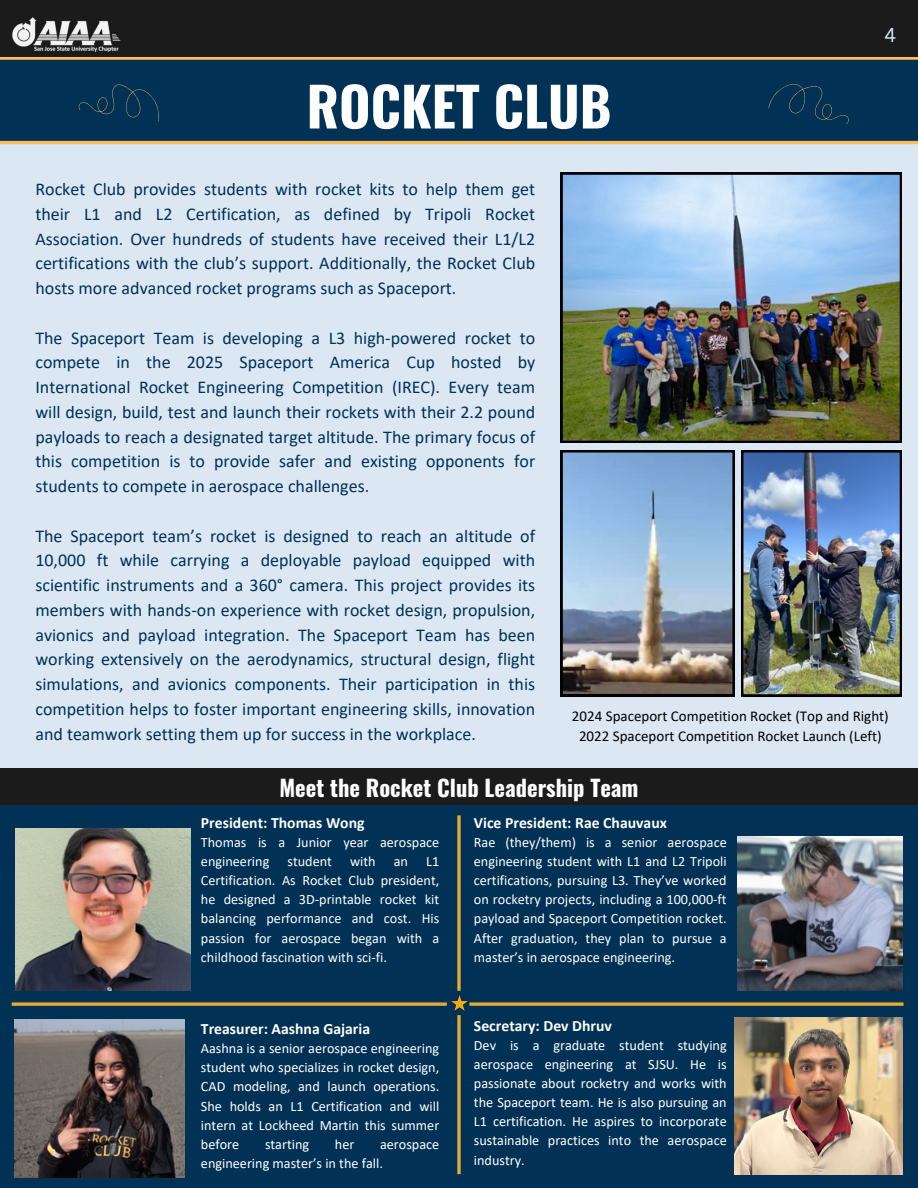
<style>
.page{position:relative;width:918px;height:1188px;background:#dce7f4}
.page>*{position:absolute;margin:0;border:0;box-sizing:border-box;transform-origin:0 0}
.t1{font:700 54px "Oswald";color:#fff}
.t2{font:700 22.5px "Oswald";color:#fefefe}
.t3{font:19.5px "Canva Sans";color:#dce7f4}
.t4{font:18px/24.8px "Calibri";color:#013154;text-align:justify}
.t5{font:700 15.75px "Calibri";color:#fff}
.t6{font:700 15.75px "Calibri";color:#fefefe}
.t7{font:15px "Calibri";color:#000}
.t8{font:14.25px/19.2px "Calibri";color:#fff;text-align:justify}
.t9{font:14.25px/19.2px "Calibri";color:#fefefe;text-align:justify}
</style>
<div class="page">
<div style="left:0;top:56px;width:918px;height:85px;background:#013154"></div>
<div style="left:0;top:805px;width:918px;height:383px;background:#013154"></div>
<img style="left:16px;top:829px;width:174px;height:162px">
<img style="left:737px;top:837px;width:166px;height:154px">
<img style="left:15px;top:1019px;width:170px;height:159px">
<img style="left:735px;top:1018px;width:168px;height:156px">
<svg style="left:0;top:56px;width:918px;height:4px;background:#b68b49"></svg>
<div style="left:0;top:769px;width:918px;height:36px;background:#1b1b1b"></div>
<div style="left:0;top:0;width:918px;height:56px;background:#1b1b1b"></div>
<img style="left:12px;top:17px;width:109px;height:35px">
<hr style="left:0;top:141px;width:918px;height:3px;background:#ffbd59">
<svg style="left:763px;top:84px;width:88px;height:61px"></svg>
<svg style="left:77px;top:84px;width:90px;height:61px"></svg>
<img style="left:561px;top:173px;width:340px;height:270px">
<img style="left:561px;top:450px;width:174px;height:246px">
<img style="left:741px;top:450px;width:161px;height:246px">
<svg style="left:457px;top:815px;width:4px;height:176px"></svg>
<svg style="left:457px;top:1015px;width:4px;height:159px"></svg>
<svg style="left:469px;top:1002px;width:435px;height:4px;background:#bf983a"></svg>
<svg style="left:12px;top:1002px;width:435px;height:4px;background:#bf983a"></svg>
<img style="left:451px;top:996px;width:16px;height:14px">
<h1 class="t1" style="left:307px;top:64px;width:306px">ROCKET CLUB</h1>
<p class="t3" style="left:885px;top:21px;width:13px">4</p>
<p class="t4" style="left:35px;top:178px;width:501px">Rocket Club provides students with rocket kits to help them get their L1 and L2 Certification, as defined by Tripoli Rocket Association. Over hundreds of students have received their L1/L2 certifications with the club’s support. Additionally, the Rocket Club hosts more advanced rocket programs such as Spaceport.</p>
<p class="t4" style="left:35px;top:327px;width:501px">The Spaceport Team is developing a L3 high-powered rocket to compete in the 2025 Spaceport America Cup hosted by International Rocket Engineering Competition (IREC). Every team will design, build, test and launch their rockets with their 2.2 pound payloads to reach a designated target altitude. The primary focus of this competition is to provide safer and existing opponents for students to compete in aerospace challenges.</p>
<p class="t4" style="left:35px;top:525px;width:501px">The Spaceport team’s rocket is designed to reach an altitude of 10,000 ft while carrying a deployable payload equipped with scientific instruments and a 360° camera. This project provides its members with hands-on experience with rocket design, propulsion, avionics and payload integration. The Spaceport Team has been working extensively on the aerodynamics, structural design, flight simulations, and avionics components. Their participation in this competition helps to foster important engineering skills, innovation and teamwork setting them up for success in the workplace.</p>
<p class="t7" style="left:572px;top:710px;width:318px">2024 Spaceport Competition Rocket (Top and Right)</p>
<p class="t7" style="left:579px;top:730px;width:304px">2022 Spaceport Competition Rocket Launch (Left)</p>
<p class="t2" style="left:279px;top:770px;width:361px">Meet the Rocket Club Leadership Team</p>
<p class="t6" style="left:201px;top:816px;width:165px">President: Thomas Wong</p>
<p class="t9" style="left:201px;top:834px;width:240px">Thomas is a Junior year aerospace engineering</p>
<p class="t9" style="left:287px;top:853px;width:46px">student</p>
<p class="t9" style="left:350px;top:853px;width:27px">with</p>
<p class="t9" style="left:394px;top:853px;width:16px">an</p>
<p class="t9" style="left:201px;top:853px;width:240px;text-indent:225px">L1<br>Certification. As Rocket Club president, he designed a 3D-printable rocket kit balancing performance and cost. His passion for aerospace began with a childhood fascination with sci-fi.</p>
<p class="t5" style="left:201px;top:1022px;width:171px">Treasurer: Aashna Gajaria</p>
<p class="t8" style="left:201px;top:1040px;width:240px">Aashna is a senior aerospace engineering student who specializes in rocket design, CAD modeling, and launch operations.<br>She holds an L1 Certification and will intern at Lockheed Martin this summer before</p>
<p class="t8" style="left:265px;top:1136px;width:46px">starting</p>
<p class="t8" style="left:335px;top:1136px;width:21px">her</p>
<p class="t8" style="left:201px;top:1136px;width:240px;text-indent:179px">aerospace engineering master’s in the fall.</p>
<h3 class="t5" style="left:474px;top:816px;width:195px">Vice President: Rae Chauvaux</h3>
<h3 class="t8" style="left:474px;top:834px;width:254px">Rae (they/them) is a senior aerospace engineering student with L1 and L2 Tripoli certifications, pursuing L3. They’ve worked on rocketry projects, including a 100,000-ft payload and Spaceport Competition rocket.<br>After graduation, they plan to pursue a master’s in aerospace engineering.</h3>
<p class="t6" style="left:474px;top:1019px;width:140px">Secretary: Dev Dhruv</p>
<p class="t9" style="left:474px;top:1037px;width:254px">Dev is a graduate student studying aerospace engineering at SJSU. He is passionate about rocketry and works with the Spaceport team. He is also pursuing an L1 certification. He aspires to incorporate sustainable practices into the aerospace industry.</p>
</div>
